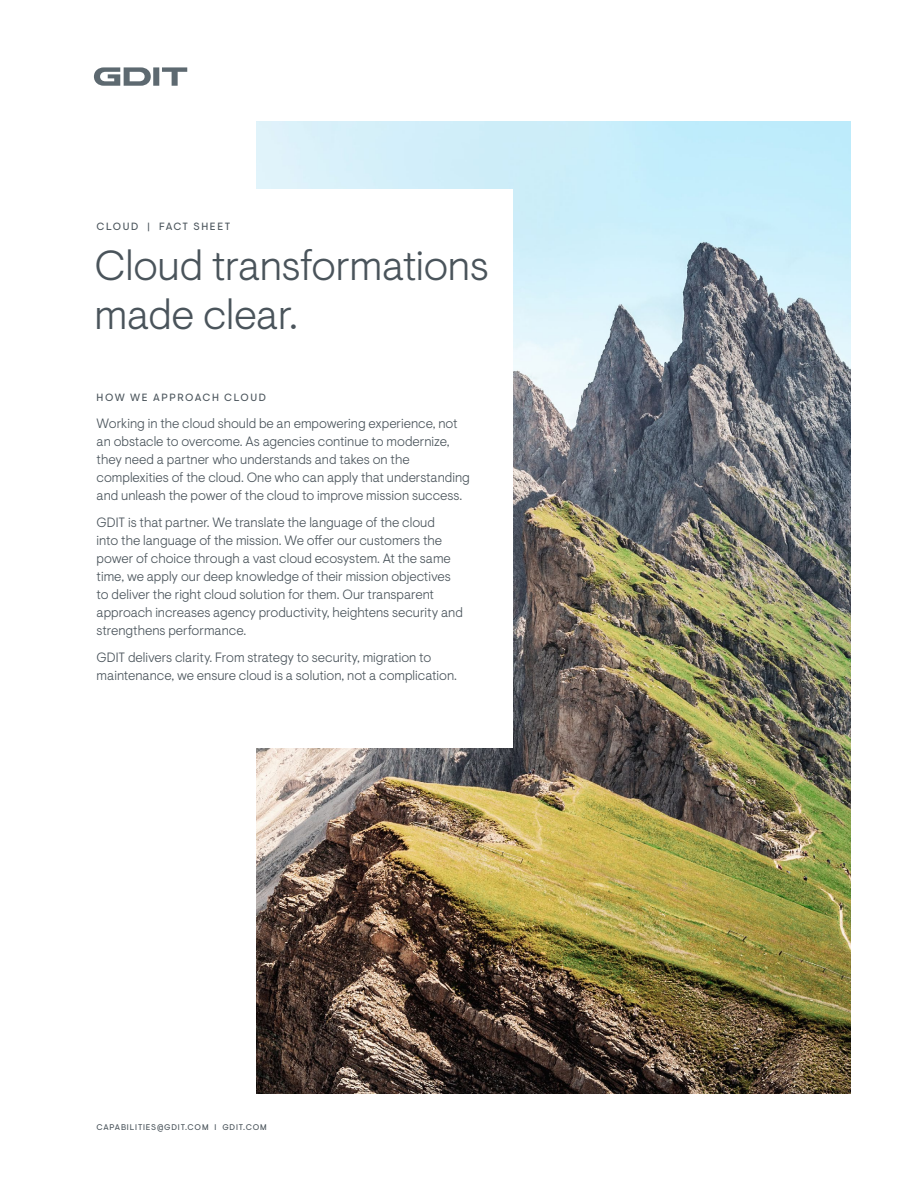
<style>
.page{position:relative;width:918px;height:1188px;background:#fff}
.page>*{position:absolute;margin:0;border:0;box-sizing:border-box;transform-origin:0 0}
.t1{font:300 42px/49.5px "Visuelt Pro";letter-spacing:-.005em;color:#4a545b}
.t2{font:300 13.5px/18px "Visuelt Pro";color:#4a545b}
.t3{font:10.5px "Visuelt Pro";letter-spacing:.15em;color:#4a545b}
.t4{font:8.25px "Visuelt Pro";letter-spacing:.1em;color:#4a545b}
</style>
<div class="page">
<svg style="left:94px;top:67px;width:93px;height:19px"></svg>
<img style="left:256px;top:122px;width:594px;height:972px">
<div style="left:68px;top:189px;width:445px;height:558px;background:#fff"></div>
<p class="t3" style="left:97px;top:221px;width:135px">CLOUD | FACT SHEET</p>
<h1 class="t1" style="left:94px;top:241px;width:396px">Cloud transformations made clear.</h1>
<p class="t3" style="left:97px;top:392px;width:171px">HOW WE APPROACH CLOUD</p>
<p class="t2" style="left:97px;top:415px;width:375px">Working in the cloud should be an empowering experience, not an obstacle to overcome. As agencies continue to modernize, they need a partner who understands and takes on the complexities of the cloud. One who can apply that understanding and unleash the power of the cloud to improve mission success.</p>
<p class="t2" style="left:97px;top:514px;width:368px">GDIT is that partner. We translate the language of the cloud<br>into the language of the mission. We offer our customers the power of choice through a vast cloud ecosystem. At the same time, we apply our deep knowledge of their mission objectives to deliver the right cloud solution for them. Our transparent approach increases agency productivity, heightens security and strengthens performance.</p>
<p class="t2" style="left:97px;top:649px;width:362px">GDIT delivers clarity. From strategy to security, migration to maintenance, we ensure cloud is a solution, not a complication.</p>
<p class="t4" style="left:97px;top:1123px;width:172px">CAPABILITIES@GDIT.COM I GDIT.COM</p>
</div>
